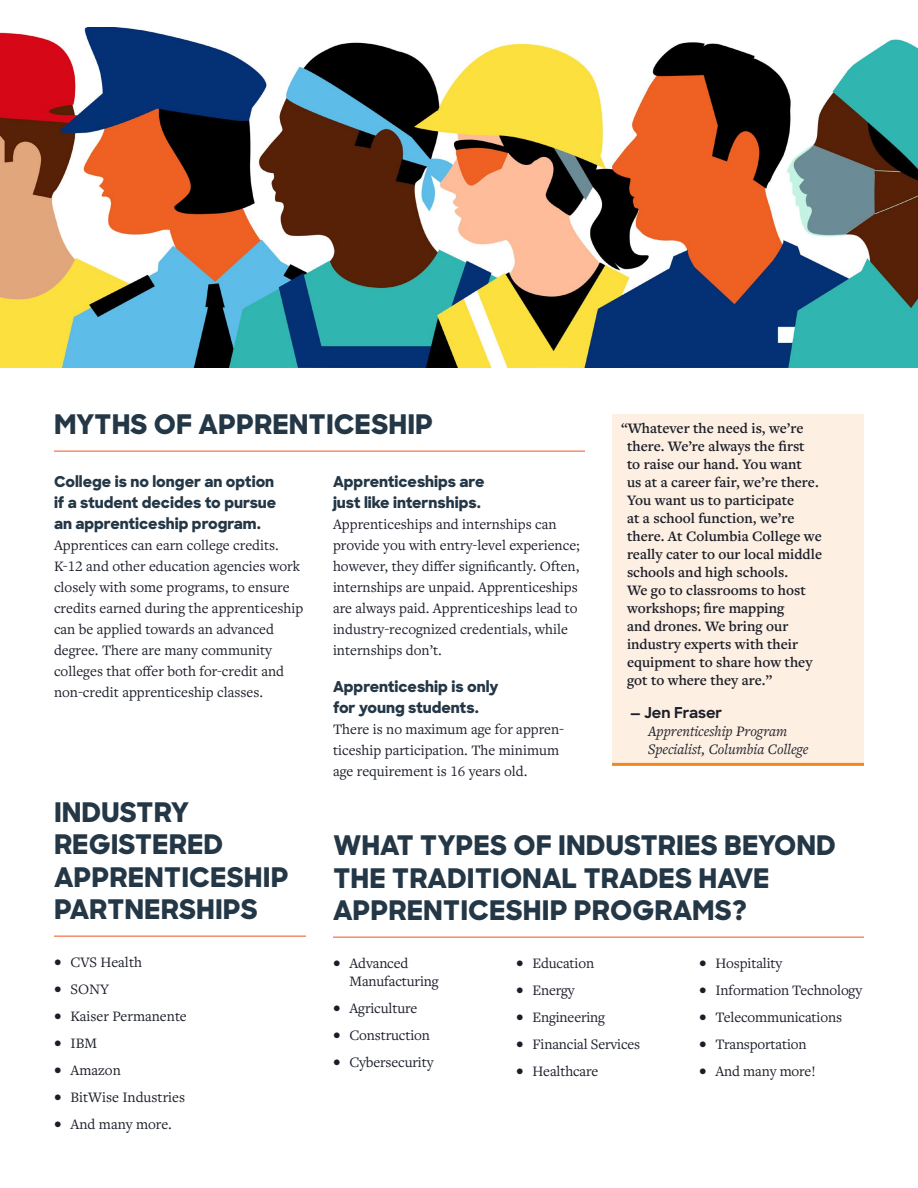
<style>
.page{position:relative;width:918px;height:1188px;background:#fff}
.page>*{position:absolute;margin:0;border:0;box-sizing:border-box;transform-origin:0 0}
.Heading_1{font:800 27px/32.4px "Sharp Sans";color:#243746}
.Body{font:15px/21px "Freight Text Pro";color:#1b1e29}
.t1{font:600 15px/18px "Freight Text Pro";color:#1b1e29}
.Heading_4{font:800 15px/21px "Sharp Sans";color:#243746}
.Quote_Attribution{font:italic 15px/18px "Freight Text Pro";color:#1b1e29}
.s1{font-family:"Sharp Sans";font-weight:700;font-style:normal}
</style>
<div class="page">
<hr style="left:54px;top:451px;width:531px;height:1px;background:#f05323">
<hr style="left:333px;top:937px;width:531px;height:1px;background:#f05323">
<div style="left:612px;top:414px;width:252px;height:349px;background:#fdefe1"></div>
<hr style="left:612px;top:763px;width:252px;height:3px;background:#ee8922">
<hr style="left:54px;top:936px;width:252px;height:1px;background:#f05323">
<img style="left:0;top:27px;width:918px;height:340px">
<p class="Heading_1" style="left:54px;top:407px;width:381px">MYTHS OF APPRENTICESHIP</p>
<p class="Heading_4" style="left:54px;top:470px;width:224px">College is no longer an option if a student decides to pursue an apprenticeship program.</p>
<p class="Body" style="left:54px;top:534px;width:251px">Apprentices can earn college credits.<br>K-12 and other education agencies work closely with some programs, to ensure credits earned during the apprenticeship can be applied towards an advanced degree. There are many community colleges that offer both for-credit and non-credit apprenticeship classes.</p>
<p class="Heading_4" style="left:333px;top:470px;width:153px">Apprenticeships are just like internships.</p>
<p class="Body" style="left:333px;top:513px;width:249px">Apprenticeships and internships can provide you with entry-level experience; however, they differ significantly. Often, internships are unpaid. Apprenticeships are always paid. Apprenticeships lead to industry-recognized credentials, while internships don’t.</p>
<p class="Heading_4" style="left:333px;top:676px;width:167px">Apprenticeship is only for young students.</p>
<p class="Body" style="left:333px;top:718px;width:233px">There is no maximum age for appren&shy;ticeship participation. The minimum age requirement is 16 years old.</p>
<p class="t1" style="left:627px;top:419px;width:197px;text-indent:-6px">“Whatever the need is, we’re there. We’re always the first<br>to raise our hand. You want<br>us at a career fair, we’re there.<br>You want us to participate<br>at a school function, we’re there. At Columbia College we really cater to our local middle schools and high schools.<br>We go to classrooms to host workshops; fire mapping<br>and drones. We bring our industry experts with their equipment to share how they got to where they are.”</p>
<p class="Quote_Attribution" style="left:648px;top:704px;width:162px;text-indent:-18px"><span class="s1">— Jen Fraser<br></span>Apprenticeship Program<br>Specialist, Columbia College</p>
<p class="Heading_1" style="left:54px;top:795px;width:236px">INDUSTRY<br>REGISTERED<br>APPRENTICESHIP<br>PARTNERSHIPS</p>
<p class="Body" style="left:54px;top:951px;width:90px">• CVS Health</p>
<p class="Body" style="left:54px;top:978px;width:57px">• SONY</p>
<p class="Body" style="left:54px;top:1005px;width:134px">• Kaiser Permanente</p>
<p class="Body" style="left:54px;top:1032px;width:45px">• IBM</p>
<p class="Body" style="left:54px;top:1059px;width:68px">• Amazon</p>
<p class="Body" style="left:54px;top:1086px;width:133px">• BitWise Industries</p>
<p class="Body" style="left:54px;top:1113px;width:120px">• And many more.</p>
<p class="Heading_1" style="left:333px;top:828px;width:505px">WHAT TYPES OF INDUSTRIES BEYOND<br>THE TRADITIONAL TRADES HAVE<br>APPRENTICESHIP PROGRAMS?</p>
<p class="Body" style="left:350px;top:954px;width:91px;line-height:18px;text-indent:-16px">• Advanced<br>Manufacturing</p>
<p class="Body" style="left:333px;top:997px;width:86px">• Agriculture</p>
<p class="Body" style="left:333px;top:1024px;width:98px">• Construction</p>
<p class="Body" style="left:333px;top:1051px;width:102px">• Cybersecurity</p>
<p class="Body" style="left:516px;top:952px;width:80px">• Education</p>
<p class="Body" style="left:516px;top:979px;width:60px">• Energy</p>
<p class="Body" style="left:516px;top:1006px;width:91px">• Engineering</p>
<p class="Body" style="left:516px;top:1033px;width:126px">• Financial Services</p>
<p class="Body" style="left:516px;top:1060px;width:84px">• Healthcare</p>
<p class="Body" style="left:699px;top:952px;width:85px">• Hospitality</p>
<p class="Body" style="left:699px;top:979px;width:165px">• Information Technology</p>
<p class="Body" style="left:699px;top:1006px;width:145px">• Telecommunications</p>
<p class="Body" style="left:699px;top:1033px;width:109px">• Transportation</p>
<p class="Body" style="left:699px;top:1060px;width:118px">• And many more!</p>
</div>
